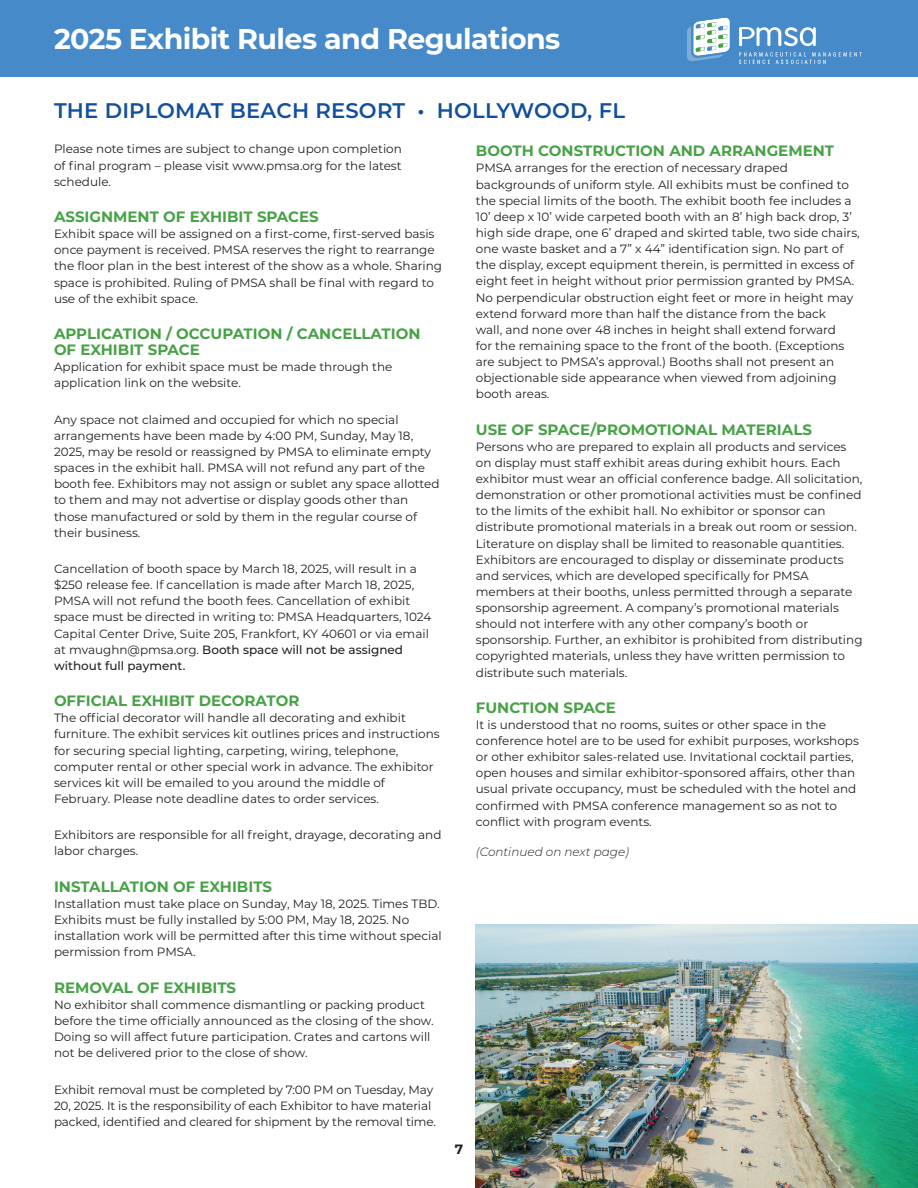
<style>
.page{position:relative;width:918px;height:1188px;background:#fff}
.page>*{position:absolute;margin:0;border:0;box-sizing:border-box;transform-origin:0 0}
.t1{font:700 28.5px "Montserrat";letter-spacing:-.02em;color:#fff}
.t2{font:600 21.15px "Montserrat";letter-spacing:.01em;color:#124f9d}
.t3{font:700 15px/16.2px "Montserrat";color:#47a246}
.t4{font:700 13.5px "Montserrat";color:#231f20}
.t5{font:12px/16.2px "Montserrat";color:#231f20}
.t6{font:italic 300 12px "Montserrat";color:#231f20}
.s1{font-weight:500}
</style>
<div class="page">
<div style="left:0;top:0;width:918px;height:77px;background:#468ac9"></div>
<svg style="left:739px;top:27px;width:77px;height:19px"></svg>
<svg style="left:739px;top:52px;width:123px;height:12px"></svg>
<svg style="left:687px;top:17px;width:43px;height:44px"></svg>
<img style="left:476px;top:924px;width:442px;height:264px">
<h1 class="t1" style="left:54px;top:18px;width:508px">2025 Exhibit Rules and Regulations</h1>
<h2 class="t2" style="left:54px;top:96px;width:573px">THE DIPLOMAT BEACH RESORT • HOLLYWOOD, FL</h2>
<p class="t5" style="left:54px;top:141px;width:349px;text-align:justify">Please note times are subject to change upon completion of final program – please visit www.pmsa.org for the latest schedule.</p>
<p class="t3" style="left:54px;top:208px;width:266px">ASSIGNMENT OF EXHIBIT SPACES</p>
<p class="t5" style="left:54px;top:225px;width:390px">Exhibit space will be assigned on a first-come, first-served basis once payment is received. PMSA reserves the right to rearrange the floor plan in the best interest of the show as a whole. Sharing space is prohibited. Ruling of PMSA shall be final with regard to use of the exhibit space.</p>
<p class="t3" style="left:54px;top:325px;width:368px">APPLICATION / OCCUPATION / CANCELLATION<br>OF EXHIBIT SPACE</p>
<p class="t5" style="left:54px;top:359px;width:340px">Application for exhibit space must be made through the application link on the website.</p>
<p class="t5" style="left:54px;top:411px;width:387px">Any space not claimed and occupied for which no special arrangements have been made by 4:00 PM, Sunday, May 18, 2025, may be resold or reassigned by PMSA to eliminate empty spaces in the exhibit hall. PMSA will not refund any part of the booth fee. Exhibitors may not assign or sublet any space allotted to them and may not advertise or display goods other than those manufactured or sold by them in the regular course of their business.</p>
<p class="t5" style="left:54px;top:560px;width:379px">Cancellation of booth space by March 18, 2025, will result in a $250 release fee. If cancellation is made after March 18, 2025, PMSA will not refund the booth fees. Cancellation of exhibit space must be directed in writing to: PMSA Headquarters, 1024<br>Capital Center Drive, Suite 205, Frankfort, KY 40601 or via email at mvaughn@pmsa.org. <span class="s1">Booth space will not be assigned without full payment.</span></p>
<p class="t3" style="left:54px;top:692px;width:247px">OFFICIAL EXHIBIT DECORATOR</p>
<p class="t5" style="left:54px;top:710px;width:387px">The official decorator will handle all decorating and exhibit furniture. The exhibit services kit outlines prices and instructions for securing special lighting, carpeting, wiring, telephone, computer rental or other special work in advance. The exhibitor services kit will be emailed to you around the middle of February. Please note deadline dates to order services.</p>
<p class="t5" style="left:54px;top:827px;width:389px">Exhibitors are responsible for all freight, drayage, decorating and labor charges.</p>
<p class="t3" style="left:54px;top:878px;width:220px">INSTALLATION OF EXHIBITS</p>
<p class="t5" style="left:54px;top:895px;width:389px">Installation must take place on Sunday, May 18, 2025. Times TBD.<br>Exhibits must be fully installed by 5:00 PM, May 18, 2025. No installation work will be permitted after this time without special permission from PMSA.</p>
<p class="t3" style="left:54px;top:979px;width:184px">REMOVAL OF EXHIBITS</p>
<p class="t5" style="left:54px;top:996px;width:381px">No exhibitor shall commence dismantling or packing product before the time officially announced as the closing of the show.<br>Doing so will affect future participation. Crates and cartons will not be delivered prior to the close of show.</p>
<p class="t5" style="left:54px;top:1081px;width:384px">Exhibit removal must be completed by 7:00 PM on Tuesday, May<br>20, 2025. It is the responsibility of each Exhibitor to have material packed, identified and cleared for shipment by the removal time.</p>
<p class="t3" style="left:476px;top:142px;width:360px">BOOTH CONSTRUCTION AND ARRANGEMENT</p>
<p class="t5" style="left:476px;top:160px;width:385px">PMSA arranges for the erection of necessary draped backgrounds of uniform style. All exhibits must be confined to the special limits of the booth. The exhibit booth fee includes a 10’ deep x 10’ wide carpeted booth with an 8’ high back drop, 3’ high side drape, one 6’ draped and skirted table, two side chairs, one waste basket and a 7” x 44” identification sign. No part of the display, except equipment therein, is permitted in excess of eight feet in height without prior permission granted by PMSA.<br>No perpendicular obstruction eight feet or more in height may extend forward more than half the distance from the back<br>wall, and none over 48 inches in height shall extend forward<br>for the remaining space to the front of the booth. (Exceptions are subject to PMSA’s approval.) Booths shall not present an objectionable side appearance when viewed from adjoining booth areas.</p>
<p class="t3" style="left:476px;top:420px;width:338px">USE OF SPACE/PROMOTIONAL MATERIALS</p>
<p class="t5" style="left:476px;top:438px;width:388px">Persons who are prepared to explain all products and services on display must staff exhibit areas during exhibit hours. Each exhibitor must wear an official conference badge. All solicitation, demonstration or other promotional activities must be confined to the limits of the exhibit hall. No exhibitor or sponsor can distribute promotional materials in a break out room or session.<br>Literature on display shall be limited to reasonable quantities.<br>Exhibitors are encouraged to display or disseminate products and services, which are developed specifically for PMSA members at their booths, unless permitted through a separate sponsorship agreement. A company’s promotional materials should not interfere with any other company’s booth or sponsorship. Further, an exhibitor is prohibited from distributing copyrighted materials, unless they have written permission to distribute such materials.</p>
<p class="t3" style="left:476px;top:699px;width:141px">FUNCTION SPACE</p>
<p class="t5" style="left:476px;top:716px;width:385px">It is understood that no rooms, suites or other space in the conference hotel are to be used for exhibit purposes, workshops or other exhibitor sales-related use. Invitational cocktail parties, open houses and similar exhibitor-sponsored affairs, other than usual private occupancy, must be scheduled with the hotel and confirmed with PMSA conference management so as not to conflict with program events.</p>
<p class="t6" style="left:476px;top:843px;width:155px">(Continued on next page)</p>
<p class="t4" style="left:455px;top:1139px;width:10px">7</p>
</div>
